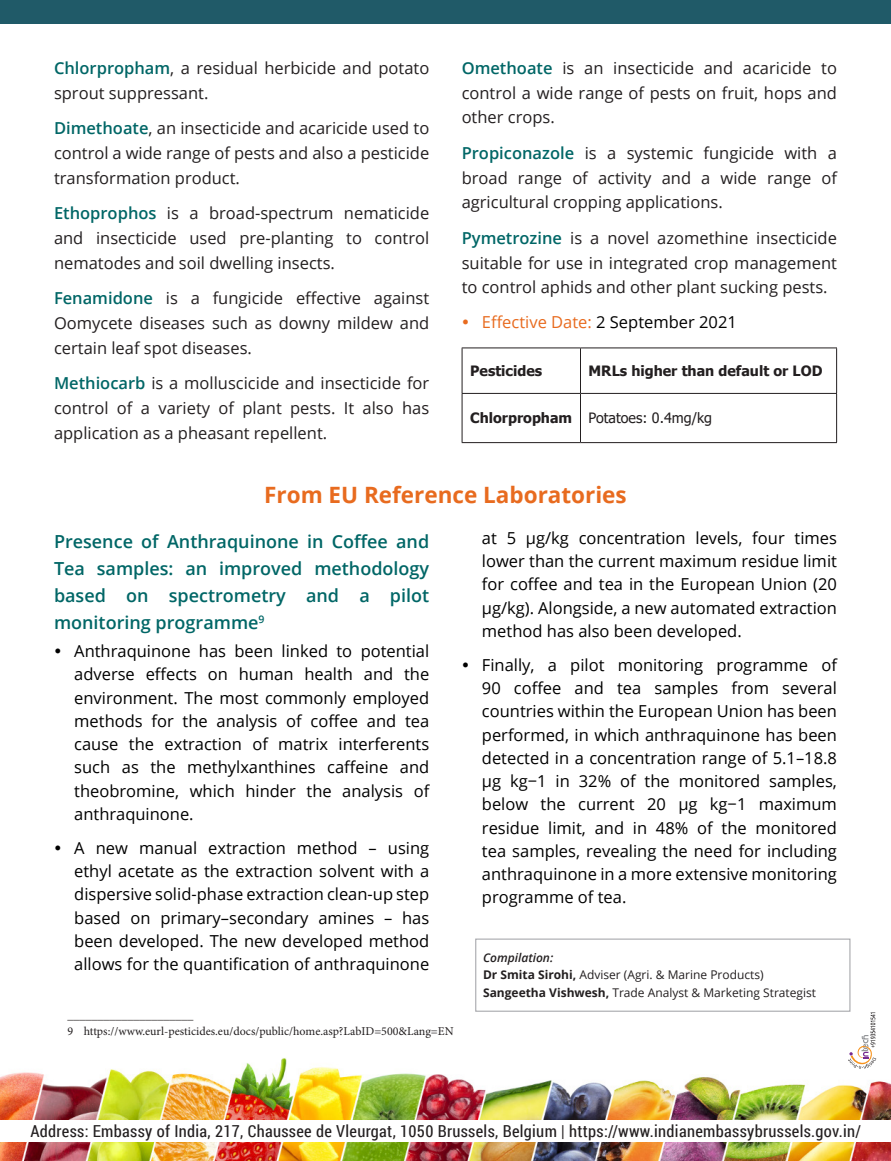
<style>
.page{position:relative;width:891px;height:1161px;background:#fff}
.page>*{position:absolute;margin:0;border:0;box-sizing:border-box;transform-origin:0 0}
.Main_Heading{font:700 22.5px "Open Sans";color:#e86b1f}
.Heading{font:600 18px/27px "Open Sans";color:#066;text-align:justify}
.t1{font:16.5px/23.2px "Open Sans";color:#000;text-align:justify}
.Body_Text{font:16.5px/24.8px "Open Sans";color:#231f20;text-align:justify}
.Body_Text-2{font:16.5px "Roboto Condensed";letter-spacing:.02em;color:#231f20}
.t2{font:16.5px "Open Sans";color:#e86b1f}
.Table_Text{font:700 14.25px "Tahoma";color:#231f20}
.Table_Text-2{font:14.25px "Tahoma";color:#231f20}
.t3{font:12px/17.7px "Open Sans";color:#231f20}
.Footnote{font:12px "Minion Pro";color:#231f20}
.s1{font-weight:600;color:#066}
.s2{color:#000}
.s3{font-weight:600;font-style:italic}
.s4{font-weight:700}
</style>
<div class="page">
<div style="left:0;top:0;width:891px;height:23px;background:#205a68"></div>
<img style="left:0;top:1058px;width:891px;height:103px">
<div style="left:0;top:1120px;width:891px;height:21px;background:#fff"></div>
<div style="left:475px;top:939px;width:375px;height:73px;border:1px solid #a8a9ad"></div>
<hr style="left:462px;top:348px;width:118px;height:1px;background:#231f20">
<hr style="left:580px;top:348px;width:257px;height:1px;background:#231f20">
<hr style="left:462px;top:393px;width:118px;height:1px;background:#231f20">
<hr style="left:580px;top:393px;width:257px;height:1px;background:#231f20">
<hr style="left:462px;top:442px;width:118px;height:1px;background:#231f20">
<hr style="left:580px;top:442px;width:257px;height:1px;background:#231f20">
<hr style="left:462px;top:348px;width:1px;height:45px;background:#231f20">
<hr style="left:462px;top:394px;width:1px;height:48px;background:#231f20">
<hr style="left:580px;top:348px;width:1px;height:45px;background:#231f20">
<hr style="left:836px;top:348px;width:1px;height:45px;background:#231f20">
<hr style="left:580px;top:394px;width:1px;height:48px;background:#231f20">
<hr style="left:836px;top:394px;width:1px;height:48px;background:#231f20">
<svg style="left:848px;top:1013px;width:28px;height:56px"></svg>
<p class="Body_Text" style="left:54px;top:55px;width:377px"><span class="s1">Chlorpropham</span>, a residual herbicide and potato sprout suppressant.</p>
<p class="Body_Text" style="left:54px;top:115px;width:377px"><span class="s1">Dimethoate</span>, an insecticide and acaricide used to control a wide range of pests and also a pesticide transformation product.</p>
<p class="Body_Text" style="left:54px;top:200px;width:377px"><span class="s1">Ethoprophos</span> is a broad-spectrum nematicide and insecticide used pre-planting to control nematodes and soil dwelling insects.</p>
<p class="Body_Text" style="left:54px;top:285px;width:377px"><span class="s1">Fenamidone</span> is a fungicide effective against Oomycete diseases such as downy mildew and certain leaf spot diseases.</p>
<p class="Body_Text" style="left:54px;top:370px;width:377px"><span class="s1">Methiocarb</span> is a molluscicide and insecticide for control of a variety of plant pests. It also has application as a pheasant repellent.</p>
<p class="Body_Text" style="left:462px;top:55px;width:377px"><span class="s1">Omethoate</span> is an insecticide and acaricide to control a wide range of pests on fruit, hops and other crops.</p>
<p class="Body_Text" style="left:462px;top:140px;width:377px"><span class="s1">Propiconazole</span> is a systemic fungicide with a broad range of activity and a wide range of agricultural cropping applications.</p>
<p class="Body_Text" style="left:462px;top:225px;width:377px"><span class="s1">Pymetrozine</span> is a novel azomethine insecticide suitable for use in integrated crop management to control aphids and other plant sucking pests.</p>
<p class="t2" style="left:482px;top:311px;width:256px">Effective Date: <span class="s2">2 September 2021</span></p>
<p class="Table_Text" style="left:470px;top:361px;width:73px">Pesticides</p>
<p class="Table_Text" style="left:589px;top:361px;width:235px">MRLs higher than default or LOD</p>
<p class="Table_Text" style="left:470px;top:408px;width:104px">Chlorpropham</p>
<p class="Table_Text-2" style="left:589px;top:409px;width:125px">Potatoes: 0.4mg/kg</p>
<p class="Main_Heading" style="left:264px;top:478px;width:364px">From EU Reference Laboratories</p>
<p class="Heading" style="left:54px;top:527px;width:377px">Presence of Anthraquinone in Coffee and Tea samples: an improved methodology based on spectrometry and a pilot monitoring programme<sup>9</sup></p>
<p class="t1" style="left:74px;top:639px;width:357px">Anthraquinone has been linked to potential adverse effects on human health and the environment. The most commonly employed methods for the analysis of coffee and tea cause the extraction of matrix interferents such as the methylxanthines caffeine and theobromine, which hinder the analysis of anthraquinone.</p>
<p class="t1" style="left:74px;top:836px;width:357px">A new manual extraction method – using ethyl acetate as the extraction solvent with a dispersive solid-phase extraction clean-up step based on primary–secondary amines – has been developed. The new developed method allows for the quantification of anthraquinone</p>
<p class="t1" style="left:482px;top:526px;width:357px">at 5 μg/kg concentration levels, four times lower than the current maximum residue limit for coffee and tea in the European Union (20 μg/kg). Alongside, a new automated extraction method has also been developed.</p>
<p class="t1" style="left:482px;top:653px;width:357px">Finally, a pilot monitoring programme of 90 coffee and tea samples from several countries within the European Union has been performed, in which anthraquinone has been detected in a concentration range of 5.1–18.8 μg kg−1 in 32% of the monitored samples, below the current 20 μg kg−1 maximum residue limit, and in 48% of the monitored tea samples, revealing the need for including anthraquinone in a more extensive monitoring programme of tea.</p>
<p class="t3" style="left:483px;top:948px;width:335px"><span class="s3">Compilation:<br></span><span class="s4">Dr Smita Sirohi,</span> Adviser (Agri. &amp; Marine Products)<br><span class="s4">Sangeetha Vishwesh,</span> Trade Analyst &amp; Marketing Strategist</p>
<p class="Footnote" style="left:68px;top:1007px;width:127px">_____________________</p>
<p class="Footnote" style="left:68px;top:1023px;width:388px">9 https://www.eurl-pesticides.eu/docs/public/home.asp?LabID=500&amp;Lang=EN</p>
<p class="Body_Text-2" style="left:30px;top:1120px;width:832px">Address: Embassy of India, 217, Chaussee de Vleurgat, 1050 Brussels, Belgium | https://www.indianembassybrussels.gov.in/</p>
</div>
